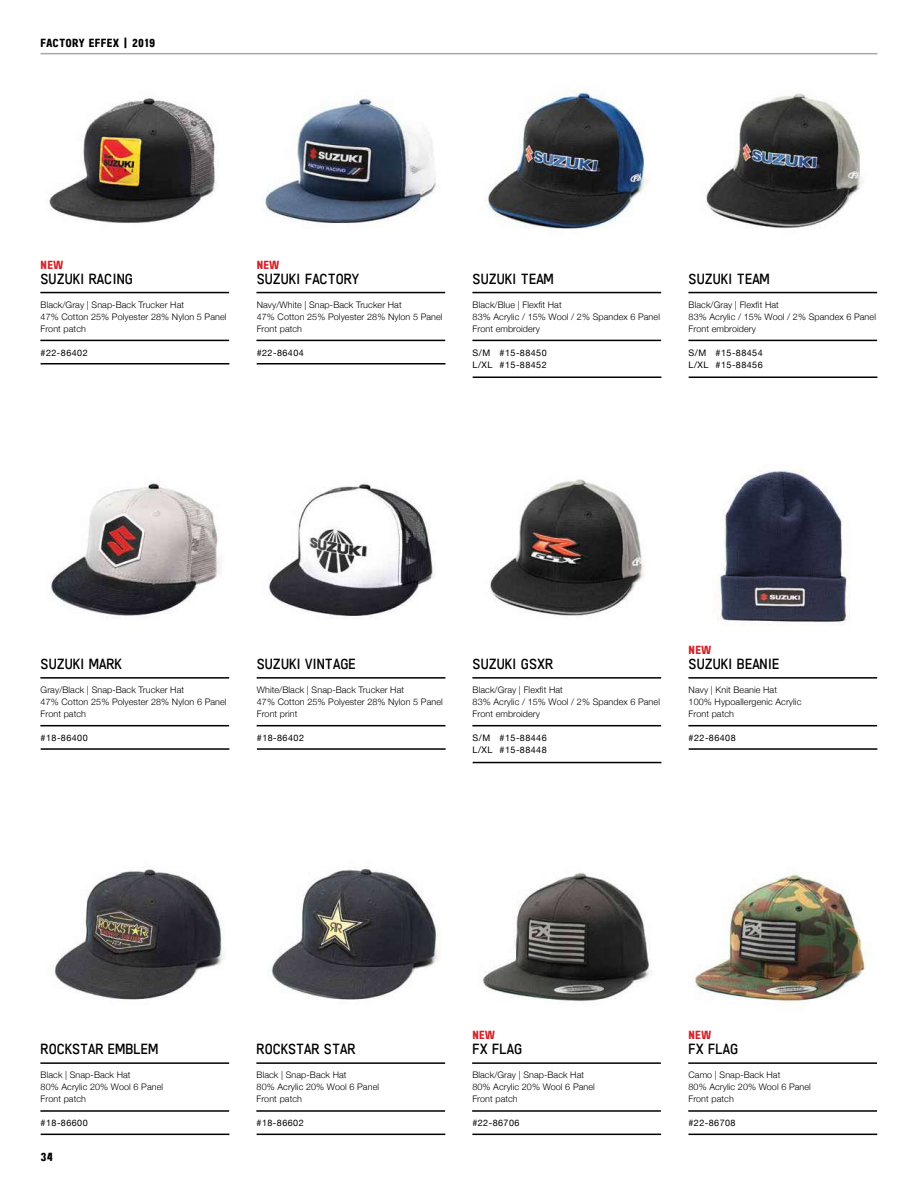
<style>
.page{position:relative;width:918px;height:1188px;background:#fff}
.page>*{position:absolute;margin:0;border:0;box-sizing:border-box;transform-origin:0 0}
.t1{font:15px "Freeroad";color:#000}
.t2{font:700 12px "Freeroad";letter-spacing:.01em;color:#000}
.t3{font:700 12px "Freeroad";letter-spacing:.025em;color:#d2232a}
.t4{font:300 9px/12px "Helvetica Neue";letter-spacing:.01em;color:#000}
.t5{font:9px/12px "Helvetica Neue";letter-spacing:.05em;color:#000}
</style>
<div class="page">
<hr style="left:40px;top:53px;width:838px;height:1px;background:#a7a9ac">
<img style="left:49px;top:96px;width:169px;height:127px">
<hr style="left:40px;top:292px;width:189px;height:1px;background:#000">
<hr style="left:40px;top:340px;width:189px;height:1px;background:#000">
<hr style="left:41px;top:363px;width:188px;height:1px;background:#000">
<img style="left:265px;top:98px;width:174px;height:126px">
<hr style="left:256px;top:292px;width:189px;height:1px;background:#000">
<hr style="left:256px;top:340px;width:189px;height:1px;background:#000">
<hr style="left:257px;top:363px;width:188px;height:1px;background:#000">
<img style="left:715px;top:468px;width:135px;height:157px">
<hr style="left:688px;top:677px;width:189px;height:2px;background:#000">
<hr style="left:688px;top:725px;width:189px;height:1px;background:#000">
<hr style="left:689px;top:748px;width:188px;height:2px;background:#000">
<img style="left:51px;top:483px;width:170px;height:136px">
<hr style="left:40px;top:677px;width:189px;height:2px;background:#000">
<hr style="left:40px;top:725px;width:189px;height:1px;background:#000">
<hr style="left:41px;top:748px;width:188px;height:2px;background:#000">
<img style="left:268px;top:484px;width:167px;height:134px">
<hr style="left:257px;top:677px;width:188px;height:2px;background:#000">
<hr style="left:257px;top:725px;width:188px;height:1px;background:#000">
<hr style="left:257px;top:748px;width:189px;height:2px;background:#000">
<img style="left:482px;top:872px;width:169px;height:130px">
<hr style="left:472px;top:1062px;width:189px;height:2px;background:#000">
<hr style="left:472px;top:1110px;width:189px;height:2px;background:#000">
<hr style="left:472px;top:1134px;width:189px;height:1px;background:#000">
<img style="left:688px;top:872px;width:182px;height:133px">
<hr style="left:688px;top:1062px;width:189px;height:2px;background:#000">
<hr style="left:688px;top:1110px;width:189px;height:2px;background:#000">
<hr style="left:688px;top:1134px;width:189px;height:1px;background:#000">
<img style="left:706px;top:93px;width:156px;height:136px">
<hr style="left:688px;top:292px;width:189px;height:1px;background:#000">
<hr style="left:688px;top:340px;width:189px;height:1px;background:#000">
<hr style="left:689px;top:376px;width:188px;height:2px;background:#000">
<img style="left:485px;top:90px;width:161px;height:139px">
<hr style="left:472px;top:292px;width:189px;height:1px;background:#000">
<hr style="left:472px;top:340px;width:189px;height:1px;background:#000">
<hr style="left:473px;top:376px;width:188px;height:2px;background:#000">
<img style="left:490px;top:479px;width:155px;height:137px">
<hr style="left:472px;top:677px;width:189px;height:2px;background:#000">
<hr style="left:472px;top:725px;width:189px;height:1px;background:#000">
<hr style="left:473px;top:762px;width:188px;height:1px;background:#000">
<img style="left:52px;top:867px;width:173px;height:133px">
<hr style="left:40px;top:1062px;width:189px;height:2px;background:#000">
<hr style="left:40px;top:1110px;width:189px;height:2px;background:#000">
<hr style="left:41px;top:1134px;width:188px;height:1px;background:#000">
<img style="left:269px;top:869px;width:171px;height:131px">
<hr style="left:256px;top:1062px;width:189px;height:2px;background:#000">
<hr style="left:256px;top:1110px;width:189px;height:2px;background:#000">
<hr style="left:257px;top:1134px;width:188px;height:1px;background:#000">
<h2 class="t2" style="left:40px;top:36px;width:116px">FACTORY EFFEX | 2019</h2>
<h2 class="t3" style="left:41px;top:258px;width:24px">NEW</h2>
<h1 class="t1" style="left:41px;top:270px;width:94px">SUZUKI RACING</h1>
<p class="t4" style="left:41px;top:298px;width:187px">Black/Gray | Snap-Back Trucker Hat<br>47% Cotton 25% Polyester 28% Nylon 5 Panel<br>Front patch</p>
<p class="t5" style="left:41px;top:347px;width:49px">#22-86402</p>
<h2 class="t3" style="left:257px;top:258px;width:24px">NEW</h2>
<h1 class="t1" style="left:257px;top:270px;width:104px">SUZUKI FACTORY</h1>
<p class="t4" style="left:257px;top:298px;width:187px">Navy/White | Snap-Back Trucker Hat<br>47% Cotton 25% Polyester 28% Nylon 5 Panel<br>Front patch</p>
<p class="t5" style="left:257px;top:347px;width:49px">#22-86404</p>
<h1 class="t1" style="left:473px;top:270px;width:83px">SUZUKI TEAM</h1>
<p class="t4" style="left:473px;top:298px;width:189px">Black/Blue | Flexfit Hat<br>83% Acrylic / 15% Wool / 2% Spandex 6 Panel<br>Front embroidery</p>
<p class="t5" style="left:473px;top:347px;width:76px">S/M #15-88450<br>L/XL #15-88452</p>
<h1 class="t1" style="left:689px;top:270px;width:83px">SUZUKI TEAM</h1>
<p class="t4" style="left:689px;top:298px;width:189px">Black/Gray | Flexfit Hat<br>83% Acrylic / 15% Wool / 2% Spandex 6 Panel<br>Front embroidery</p>
<p class="t5" style="left:689px;top:347px;width:76px">S/M #15-88454<br>L/XL #15-88456</p>
<h1 class="t1" style="left:41px;top:655px;width:83px">SUZUKI MARK</h1>
<p class="t4" style="left:41px;top:683px;width:187px">Gray/Black | Snap-Back Trucker Hat<br>47% Cotton 25% Polyester 28% Nylon 6 Panel<br>Front patch</p>
<p class="t5" style="left:41px;top:732px;width:49px">#18-86400</p>
<h1 class="t1" style="left:257px;top:655px;width:100px">SUZUKI VINTAGE</h1>
<p class="t4" style="left:257px;top:683px;width:187px">White/Black | Snap-Back Trucker Hat<br>47% Cotton 25% Polyester 28% Nylon 5 Panel<br>Front print</p>
<p class="t5" style="left:257px;top:732px;width:49px">#18-86402</p>
<h1 class="t1" style="left:473px;top:655px;width:82px">SUZUKI GSXR</h1>
<p class="t4" style="left:473px;top:683px;width:189px">Black/Gray | Flexfit Hat<br>83% Acrylic / 15% Wool / 2% Spandex 6 Panel<br>Front embroidery</p>
<p class="t5" style="left:473px;top:732px;width:76px">S/M #15-88446<br>L/XL #15-88448</p>
<h2 class="t3" style="left:689px;top:643px;width:24px">NEW</h2>
<h1 class="t1" style="left:689px;top:655px;width:92px">SUZUKI BEANIE</h1>
<p class="t4" style="left:689px;top:683px;width:114px">Navy | Knit Beanie Hat<br>100% Hypoallergenic Acrylic<br>Front patch</p>
<p class="t5" style="left:689px;top:732px;width:49px">#22-86408</p>
<h1 class="t1" style="left:41px;top:1040px;width:119px">ROCKSTAR EMBLEM</h1>
<p class="t4" style="left:41px;top:1069px;width:124px">Black | Snap-Back Hat<br>80% Acrylic 20% Wool 6 Panel<br>Front patch</p>
<p class="t5" style="left:41px;top:1118px;width:49px">#18-86600</p>
<h2 class="t2" style="left:40px;top:1150px;width:14px">34</h2>
<h1 class="t1" style="left:257px;top:1040px;width:100px">ROCKSTAR STAR</h1>
<p class="t4" style="left:257px;top:1069px;width:124px">Black | Snap-Back Hat<br>80% Acrylic 20% Wool 6 Panel<br>Front patch</p>
<p class="t5" style="left:257px;top:1118px;width:49px">#18-86602</p>
<h2 class="t3" style="left:472px;top:1028px;width:24px">NEW</h2>
<h1 class="t1" style="left:472px;top:1040px;width:51px">FX FLAG</h1>
<p class="t4" style="left:472px;top:1069px;width:124px">Black/Gray | Snap-Back Hat<br>80% Acrylic 20% Wool 6 Panel<br>Front patch</p>
<p class="t5" style="left:472px;top:1118px;width:49px">#22-86706</p>
<h2 class="t3" style="left:688px;top:1028px;width:24px">NEW</h2>
<h1 class="t1" style="left:688px;top:1040px;width:51px">FX FLAG</h1>
<p class="t4" style="left:688px;top:1069px;width:124px">Camo | Snap-Back Hat<br>80% Acrylic 20% Wool 6 Panel<br>Front patch</p>
<p class="t5" style="left:688px;top:1118px;width:49px">#22-86708</p>
</div>
